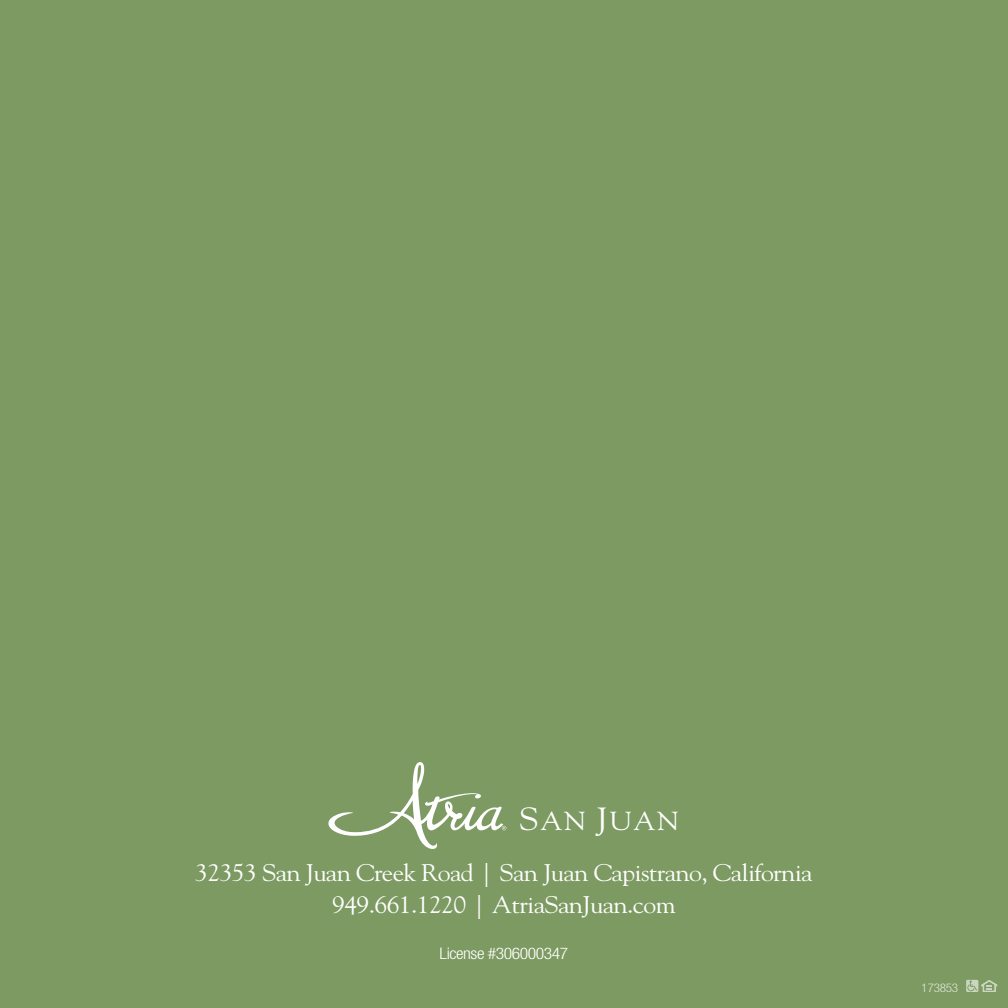
<style>
.page{position:relative;width:1008px;height:1008px;background:#7c9a61}
.page>*{position:absolute;margin:0;border:0;box-sizing:border-box;transform-origin:0 0}
.t1{font:26px "Goudy Std";color:#fff;scale:1.1 1}
.t2{font:24px/32px "Goudy Std";letter-spacing:-.025em;color:#fff;text-align:center;scale:1.07 1}
.t3{font:300 condensed 16px "Helvetica Neue LT Std";letter-spacing:-.025em;color:#fff;scale:1.1 1}
.t4{font:300 condensed 12px "Helvetica Neue LT Std";letter-spacing:-.025em;color:#fff;scale:1.1 1}
.s1{font-size:32px}
</style>
<div class="page">
<svg style="left:966px;top:980px;width:31px;height:12px"></svg>
<svg style="left:328px;top:762px;width:178px;height:87px"></svg>
<p class="t1" style="left:519px;top:805px;width:147px"><span class="s1">S</span>AN <span class="s1">J</span>UAN</p>
<p class="t2" style="left:195px;top:857px;width:579px">32353 San Juan Creek Road | San Juan Capistrano, California<br>949.661.1220 | AtriaSanJuan.com</p>
<p class="t3" style="left:440px;top:945px;width:119px">License #306000347</p>
<p class="t4" style="left:922px;top:981px;width:35px">173853</p>
</div>
